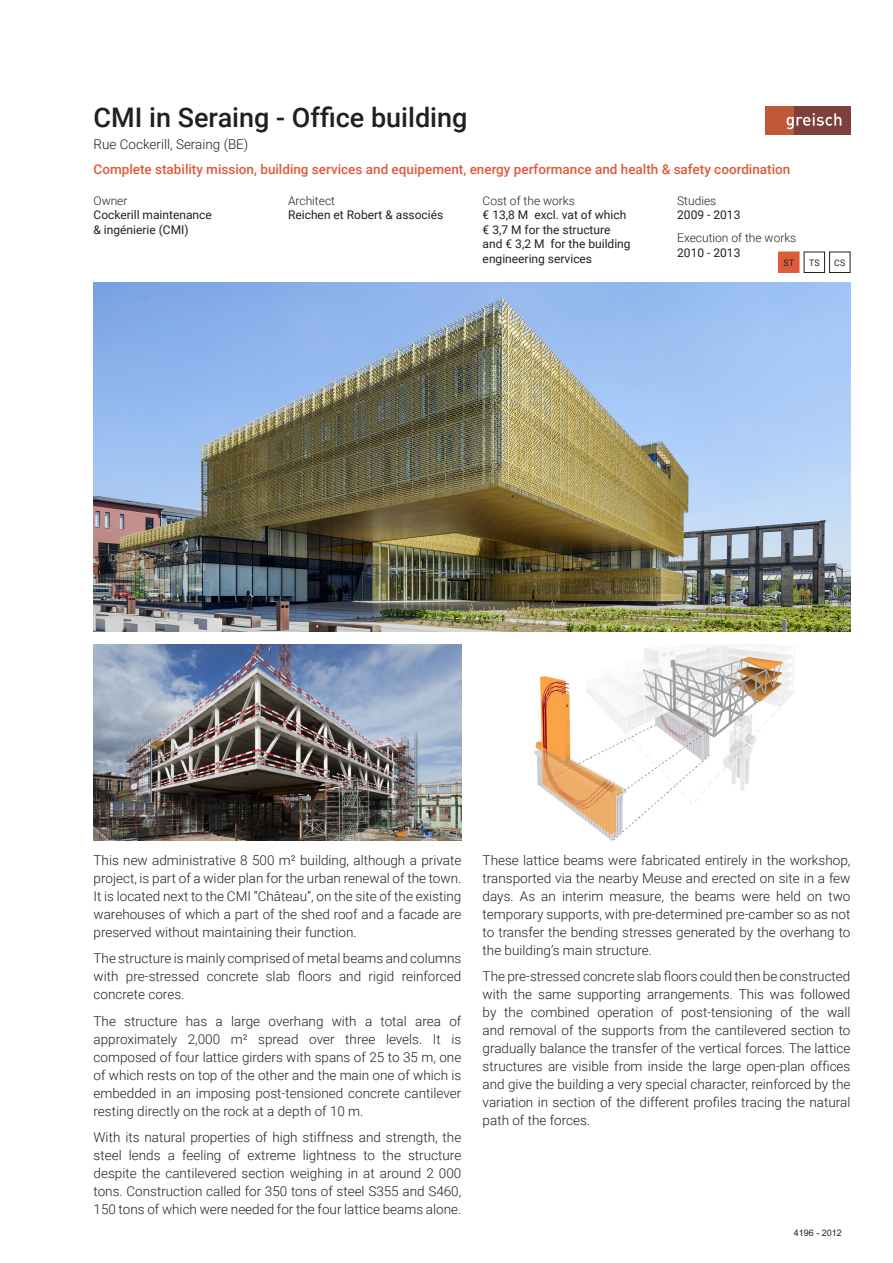
<style>
.page{position:relative;width:893px;height:1263px;background:#fff}
.page>*{position:absolute;margin:0;border:0;box-sizing:border-box;transform-origin:0 0}
.FR1-titre{font:500 27px "Roboto";color:#231f20}
.FR2-adresse{font:300 13.5px/18px "Roboto";color:#231f20;text-align:justify}
.FR3-Mission{font:500 13.5px "Roboto";color:#dc5b3b}
.FR5-suite_renseignem{font:12px/14.4px "Roboto";color:#231f20}
.FR4_Rensegnement{font:300 12px "Roboto";color:#231f20}
.FR-Folio{font:9px "Arial";color:#231f20}
.Picto{font:9px "Roboto";color:#231f20}
</style>
<div class="page">
<img style="left:94px;top:283px;width:756px;height:348px">
<div style="left:765px;top:106px;width:29px;height:29px;background:#be5836"></div>
<div style="left:794px;top:106px;width:56px;height:29px;background:#7c413a"></div>
<svg style="left:787px;top:113px;width:54px;height:16px"></svg>
<div style="left:804px;top:252px;width:21px;height:21px;border:1px solid #231f20"></div>
<div style="left:829px;top:252px;width:21px;height:21px;border:1px solid #231f20"></div>
<div style="left:778px;top:252px;width:21px;height:20px;background:#dc5b3b"></div>
<div style="left:778px;top:252px;width:21px;height:21px;border:1px solid #dc5b3b"></div>
<img style="left:94px;top:644px;width:367px;height:196px">
<img style="left:534px;top:644px;width:261px;height:197px">
<p class="FR1-titre" style="left:94px;top:98px;width:375px">CMI in Seraing - Office building</p>
<p class="FR2-adresse" style="left:94px;top:135px;width:156px">Rue Cockerill, Seraing (BE)</p>
<p class="FR3-Mission" style="left:94px;top:159px;width:698px">Complete stability mission, building services and equipement, energy performance and health &amp; safety coordination</p>
<p class="FR4_Rensegnement" style="left:94px;top:192px;width:35px">Owner</p>
<p class="FR5-suite_renseignem" style="left:94px;top:207px;width:120px">Cockerill maintenance &amp; ingénierie (CMI)</p>
<p class="FR4_Rensegnement" style="left:483px;top:192px;width:94px">Cost of the works</p>
<p class="FR5-suite_renseignem" style="left:483px;top:207px;width:149px">€ 13,8 M excl. vat of which € 3,7 M for the structure and € 3,2 M for the building engineering services</p>
<p class="FR4_Rensegnement" style="left:288px;top:192px;width:48px">Architect</p>
<p class="FR5-suite_renseignem" style="left:288px;top:207px;width:157px">Reichen et Robert &amp; associés</p>
<p class="FR4_Rensegnement" style="left:677px;top:192px;width:41px">Studies</p>
<p class="FR5-suite_renseignem" style="left:677px;top:207px;width:65px">2009 - 2013</p>
<p class="FR4_Rensegnement" style="left:677px;top:230px;width:121px">Execution of the works</p>
<p class="FR5-suite_renseignem" style="left:677px;top:245px;width:65px">2010 - 2013</p>
<p class="Picto" style="left:783px;top:256px;width:12px">ST</p>
<p class="Picto" style="left:809px;top:256px;width:12px">TS</p>
<p class="Picto" style="left:834px;top:256px;width:13px">CS</p>
<p class="FR2-adresse" style="left:94px;top:850px;width:369px">This new administrative 8 500 m² building, although a private project, is part of a wider plan for the urban renewal of the town.<br>It is located next to the CMI “Château”, on the site of the existing warehouses of which a part of the shed roof and a facade are preserved without maintaining their function.</p>
<p class="FR2-adresse" style="left:94px;top:949px;width:369px">The structure is mainly comprised of metal beams and columns with pre-stressed concrete slab floors and rigid reinforced concrete cores.</p>
<p class="FR2-adresse" style="left:94px;top:1011px;width:369px">The structure has a large overhang with a total area of approximately 2,000 m² spread over three levels. It is composed of four lattice girders with spans of 25 to 35 m, one of which rests on top of the other and the main one of which is embedded in an imposing post-tensioned concrete cantilever resting directly on the rock at a depth of 10 m.</p>
<p class="FR2-adresse" style="left:94px;top:1128px;width:369px">With its natural properties of high stiffness and strength, the steel lends a feeling of extreme lightness to the structure despite the cantilevered section weighing in at around 2 000 tons. Construction called for 350 tons of steel S355 and S460, 150 tons of which were needed for the four lattice beams alone.</p>
<p class="FR2-adresse" style="left:483px;top:850px;width:369px">These lattice beams were fabricated entirely in the workshop, transported via the nearby Meuse and erected on site in a few days. As an interim measure, the beams were held on two temporary supports, with pre-determined pre-camber so as not to transfer the bending stresses generated by the overhang to the building’s main structure.</p>
<p class="FR2-adresse" style="left:483px;top:967px;width:369px">The pre-stressed concrete slab floors could then be constructed with the same supporting arrangements. This was followed by the combined operation of post-tensioning of the wall and removal of the supports from the cantilevered section to gradually balance the transfer of the vertical forces. The lattice structures are visible from inside the large open-plan offices and give the building a very special character, reinforced by the variation in section of the different profiles tracing the natural path of the forces.</p>
<p class="FR-Folio" style="left:794px;top:1226px;width:50px">4196 - 2012</p>
</div>
